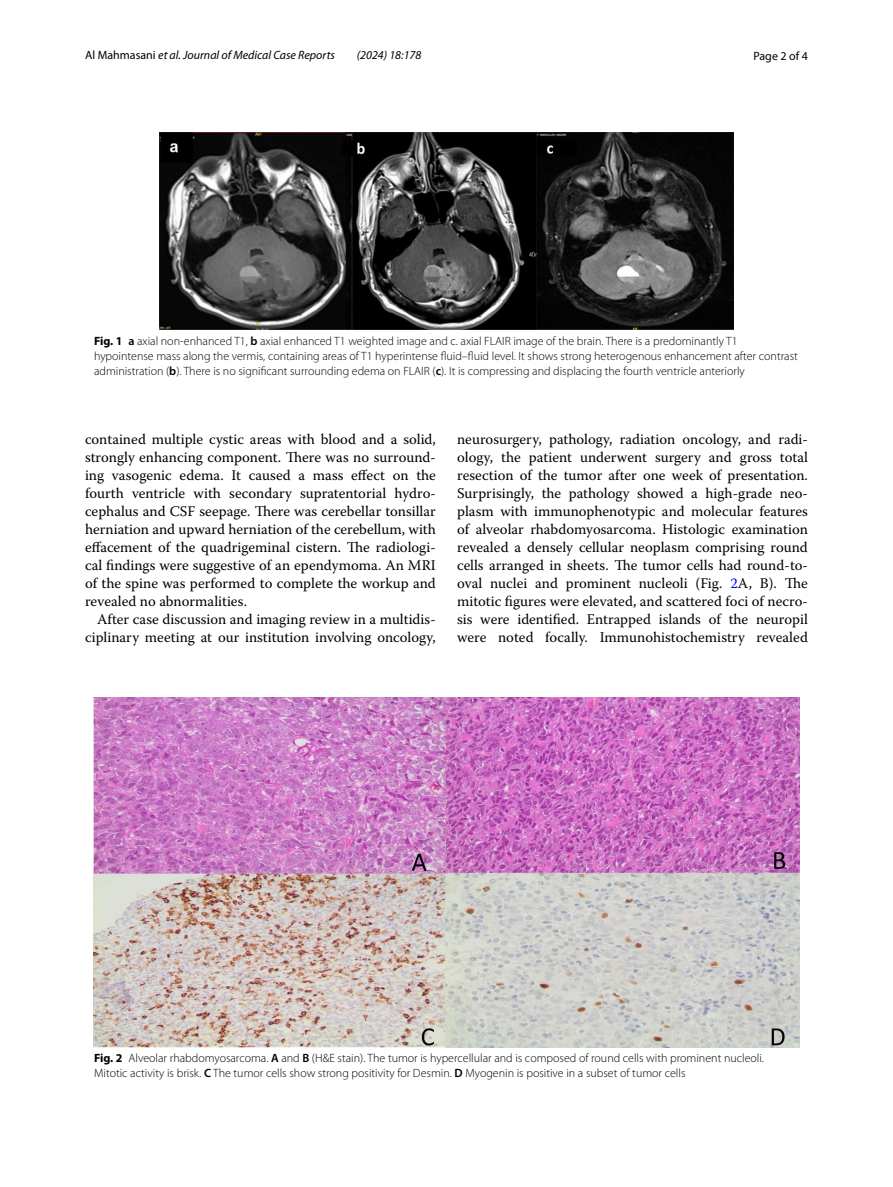
<style>
.page{position:relative;width:893px;height:1187px;background:#fff}
.page>*{position:absolute;margin:0;border:0;box-sizing:border-box;transform-origin:0 0}
.t1{font:14.7px/18px "Warnock Pro";color:#000;text-align:justify}
.t2{font:300 12px/15px "Myriad Pro";color:#000}
.t3{font:italic 12px "Myriad Pro";color:#000}
.t4{font:12px "Myriad Pro";color:#000}
.s1{font-style:normal}
.s2{font-weight:700}
.s3{font-weight:600}
.s4{color:#00f}
</style>
<div class="page">
<img style="left:160px;top:133px;width:573px;height:197px">
<img style="left:94px;top:697px;width:705px;height:349px">
<p class="t3" style="left:85px;top:48px;width:251px"><span class="s1">Al Mahmasani</span> et al. Journal of Medical Case Reports</p>
<p class="t3" style="left:357px;top:48px;width:66px">(2024) 18:178</p>
<p class="t4" style="left:753px;top:48px;width:56px">Page 2 of 4</p>
<p class="t2" style="left:94px;top:334px;width:705px"><span class="s2">Fig. 1</span> <span class="s3">a</span> axial non-enhanced T1, <span class="s3">b</span> axial enhanced T1 weighted image and c. axial FLAIR image of the brain. There is a predominantly T1 hypointense mass along the vermis, containing areas of T1 hyperintense fluid–fluid level. It shows strong heterogenous enhancement after contrast administration (<span class="s3">b</span>). There is no significant surrounding edema on FLAIR (<span class="s3">c</span>). It is compressing and displacing the fourth ventricle anteriorly</p>
<p class="t1" style="left:85px;top:429px;width:352px">contained multiple cystic areas with blood and a solid, strongly enhancing component. There was no surround&shy;ing vasogenic edema. It caused a mass effect on the fourth ventricle with secondary supratentorial hydro&shy;cephalus and CSF seepage. There was cerebellar tonsillar herniation and upward herniation of the cerebellum, with effacement of the quadrigeminal cistern. The radiologi&shy;cal findings were suggestive of an ependymoma. An MRI of the spine was performed to complete the workup and revealed no abnormalities.</p>
<p class="t1" style="left:85px;top:609px;width:352px;text-align:right">After case discussion and imaging review in a multidis&shy;ciplinary meeting at our institution involving oncology,</p>
<p class="t1" style="left:457px;top:429px;width:352px">neurosurgery, pathology, radiation oncology, and radi&shy;ology, the patient underwent surgery and gross total resection of the tumor after one week of presentation.<br>Surprisingly, the pathology showed a high-grade neo&shy;plasm with immunophenotypic and molecular features of alveolar rhabdomyosarcoma. Histologic examination revealed a densely cellular neoplasm comprising round cells arranged in sheets. The tumor cells had round-to&shy;oval nuclei and prominent nucleoli (Fig. <span class="s4">2</span>A, B). The mitotic figures were elevated, and scattered foci of necro&shy;sis were identified. Entrapped islands of the neuropil were noted focally. Immunohistochemistry revealed</p>
<p class="t2" style="left:94px;top:1050px;width:671px"><span class="s2">Fig. 2</span> Alveolar rhabdomyosarcoma. <span class="s3">A</span> and <span class="s3">B</span> (H&amp;E stain). The tumor is hypercellular and is composed of round cells with prominent nucleoli.<br>Mitotic activity is brisk. <span class="s3">C</span> The tumor cells show strong positivity for Desmin. <span class="s3">D</span> Myogenin is positive in a subset of tumor cells</p>
</div>
